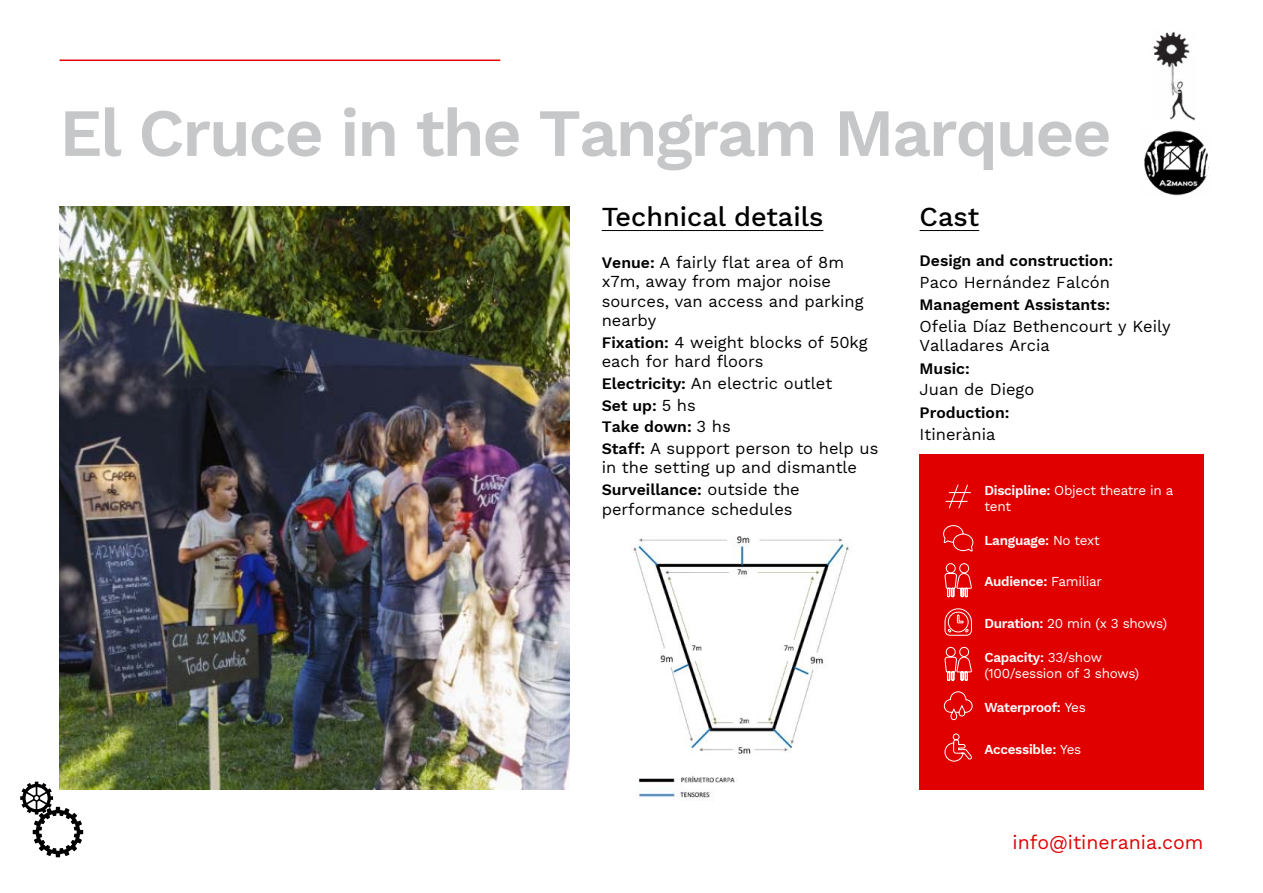
<style>
.page{position:relative;width:1263px;height:893px;background:#fff}
.page>*{position:absolute;margin:0;border:0;box-sizing:border-box;transform-origin:0 0}
.t1{font:600 67.5px "Work Sans";letter-spacing:-.03em;color:#c6c7c8}
.t2{font:500 27px "Work Sans";color:#000}
.t3{font:19.5px "Work Sans";color:#e00000}
.t4{font:16.5px/19.5px "Work Sans";color:#000}
.t5{font:600 15.75px/21.6px "Work Sans";color:#000}
.t6{font:13.5px/16.5px "Work Sans";letter-spacing:-.02em;color:#fff}
.t7{font:600 13.5px "Work Sans";letter-spacing:-.02em;color:#fff}
.s1{font-weight:600;font-size:15.75px}
.s2{font-weight:400;font-size:16.5px}
.s3{font-weight:600}
.s4{font-weight:400}
</style>
<div class="page">
<img style="left:1144px;top:130px;width:65px;height:65px">
<svg style="left:20px;top:782px;width:63px;height:75px"></svg>
<img style="left:1153px;top:31px;width:42px;height:89px">
<img style="left:60px;top:206px;width:510px;height:584px">
<hr style="left:602px;top:230px;width:221px;height:1px;background:#000">
<hr style="left:919px;top:230px;width:60px;height:1px;background:#000">
<img style="left:633px;top:536px;width:219px;height:262px">
<hr style="left:60px;top:60px;width:440px;height:1px;background:#e00000">
<div style="left:919px;top:454px;width:284px;height:336px;background:#e00000"></div>
<svg style="left:945px;top:484px;width:26px;height:25px"></svg>
<svg style="left:943px;top:525px;width:31px;height:73px"></svg>
<svg style="left:944px;top:608px;width:28px;height:28px"></svg>
<svg style="left:944px;top:647px;width:28px;height:34px"></svg>
<svg style="left:943px;top:691px;width:30px;height:29px"></svg>
<svg style="left:944px;top:733px;width:28px;height:29px"></svg>
<h1 class="t1" style="left:60px;top:93px;width:1053px">El Cruce in the Tangram Marquee</h1>
<h2 class="t2" style="left:602px;top:201px;width:223px">Technical details</h2>
<p class="t4" style="left:602px;top:252px;width:263px"><span class="s1">Venue:</span> A fairly flat area of 8m x7m, away from major noise sources, van access and parking nearby</p>
<p class="t4" style="left:602px;top:332px;width:267px"><span class="s1">Fixation:</span> 4 weight blocks of 50kg each for hard floors</p>
<p class="t4" style="left:602px;top:374px;width:232px"><span class="s1">Electricity:</span> An electric outlet</p>
<p class="t5" style="left:602px;top:394px;width:131px">Set up: <span class="s2">5 hs<br></span>Take down: <span class="s2">3 hs</span></p>
<p class="t4" style="left:602px;top:438px;width:278px"><span class="s1">Staff:</span> A support person to help us in the setting up and dismantle</p>
<p class="t5" style="left:602px;top:479px;width:200px">Surveillance: <span class="s2">outside the</span></p>
<p class="t4" style="left:602px;top:499px;width:192px">performance schedules</p>
<h2 class="t2" style="left:919px;top:201px;width:61px">Cast</h2>
<p class="t5" style="left:919px;top:250px;width:195px">Design and construction:</p>
<p class="t4" style="left:919px;top:272px;width:192px">Paco Hernández Falcón</p>
<p class="t5" style="left:919px;top:294px;width:192px">Management Assistants:</p>
<p class="t4" style="left:919px;top:316px;width:252px">Ofelia Díaz Bethencourt y Keily<br>Valladares Arcia</p>
<p class="t5" style="left:919px;top:358px;width:52px">Music:</p>
<p class="t4" style="left:919px;top:380px;width:116px">Juan de Diego</p>
<p class="t5" style="left:919px;top:402px;width:91px">Production:</p>
<p class="t4" style="left:919px;top:424px;width:77px">Itinerània</p>
<p class="t6" style="left:984px;top:482px;width:191px"><span class="s3">Discipline:</span> Object theatre in a tent</p>
<p class="t7" style="left:984px;top:532px;width:117px">Language: <span class="s4">No text</span></p>
<p class="t7" style="left:984px;top:574px;width:119px">Audience: <span class="s4">Familiar</span></p>
<p class="t6" style="left:984px;top:615px;width:184px"><span class="s3">Duration:</span> 20 min (x 3 shows)</p>
<p class="t6" style="left:984px;top:649px;width:156px"><span class="s3">Capacity:</span> 33/show (100/session of 3 shows)</p>
<p class="t7" style="left:984px;top:699px;width:103px">Waterproof: <span class="s4">Yes</span></p>
<p class="t7" style="left:984px;top:741px;width:98px">Accessible: <span class="s4">Yes</span></p>
<p class="t3" style="left:1012px;top:831px;width:192px">info@itinerania.com</p>
</div>
